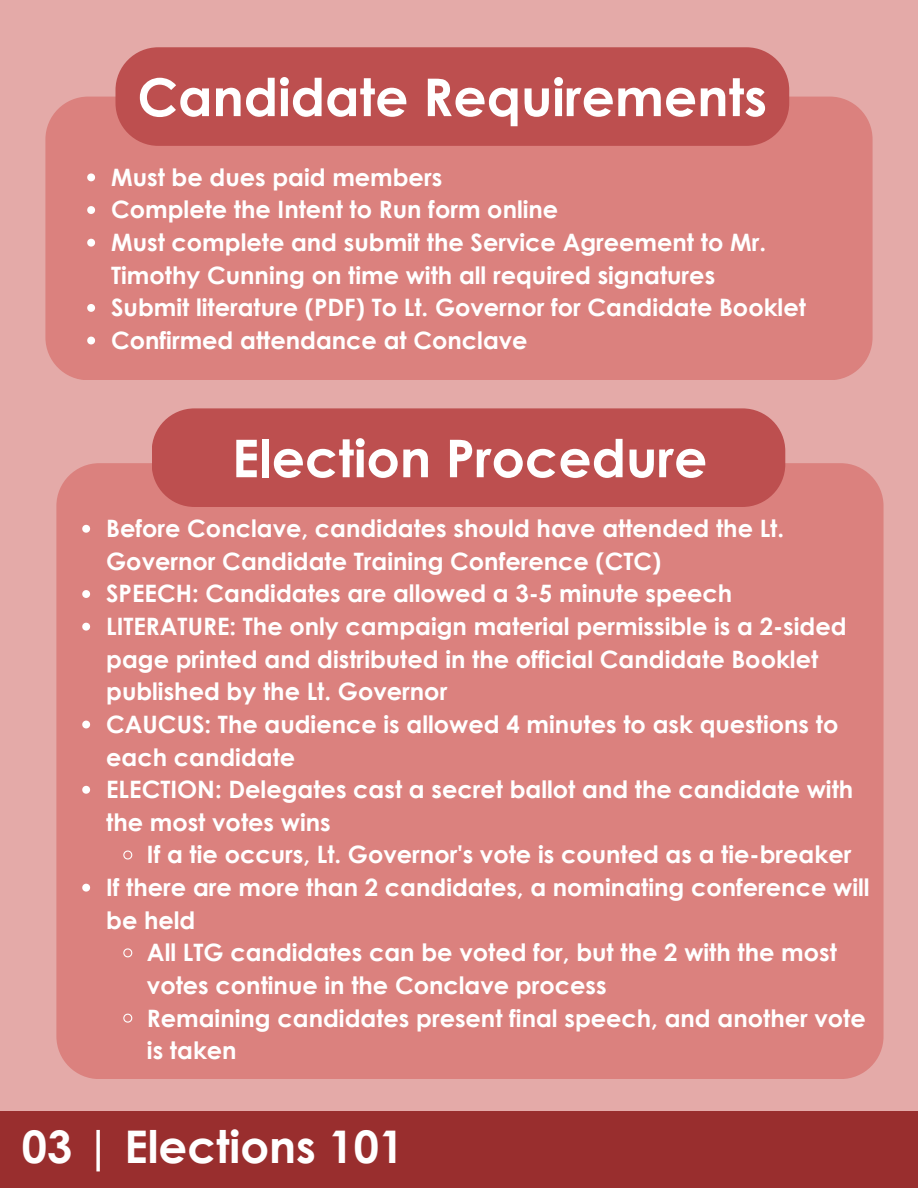
<style>
.page{position:relative;width:918px;height:1188px;background:#e4aaa8}
.page>*{position:absolute;margin:0;border:0;box-sizing:border-box;transform-origin:0 0}
.t1{font:700 52.05px "Century Gothic";color:#fff}
.t2{font:700 45px "Century Gothic";color:#fff}
.t3{font:700 24px/32.7px "Century Gothic";color:#fff}
</style>
<div class="page">
<div style="left:45px;top:97px;width:827px;height:283px;background:#db817e;border-radius:43px"></div>
<div style="left:115px;top:47px;width:674px;height:99px;background:#bd4f4f;border-radius:43px"></div>
<div style="left:56px;top:463px;width:827px;height:616px;background:#db817e;border-radius:43px"></div>
<div style="left:152px;top:408px;width:633px;height:99px;background:#bd4f4f;border-radius:43px"></div>
<svg style="left:82px;top:525px;width:8px;height:8px"></svg>
<svg style="left:82px;top:590px;width:8px;height:8px"></svg>
<svg style="left:82px;top:623px;width:8px;height:8px"></svg>
<svg style="left:82px;top:721px;width:8px;height:7px"></svg>
<svg style="left:82px;top:786px;width:8px;height:8px"></svg>
<svg style="left:123px;top:850px;width:10px;height:10px"></svg>
<svg style="left:82px;top:884px;width:8px;height:8px"></svg>
<svg style="left:123px;top:948px;width:10px;height:10px"></svg>
<svg style="left:123px;top:1013px;width:10px;height:10px"></svg>
<div style="left:0;top:1112px;width:918px;height:76px;background:#992e2e"></div>
<svg style="left:87px;top:173px;width:8px;height:8px"></svg>
<svg style="left:87px;top:206px;width:8px;height:8px"></svg>
<svg style="left:87px;top:239px;width:8px;height:8px"></svg>
<svg style="left:87px;top:304px;width:8px;height:8px"></svg>
<svg style="left:87px;top:337px;width:8px;height:7px"></svg>
<p class="t1" style="left:137px;top:64px;width:631px">Candidate Requirements</p>
<p class="t3" style="left:111px;top:160px;width:333px">Must be dues paid members</p>
<p class="t3" style="left:111px;top:193px;width:449px">Complete the Intent to Run form online</p>
<p class="t3" style="left:111px;top:225px;width:656px">Must complete and submit the Service Agreement to Mr.<br>Timothy Cunning on time with all required signatures</p>
<p class="t3" style="left:111px;top:291px;width:696px">Submit literature (PDF) To Lt. Governor for Candidate Booklet</p>
<p class="t3" style="left:111px;top:323px;width:418px">Confirmed attendance at Conclave</p>
<p class="t1" style="left:232px;top:425px;width:477px">Election Procedure</p>
<p class="t3" style="left:106px;top:511px;width:680px">Before Conclave, candidates should have attended the Lt.<br>Governor Candidate Training Conference (CTC)</p>
<p class="t3" style="left:106px;top:577px;width:628px">SPEECH: Candidates are allowed a 3-5 minute speech</p>
<p class="t3" style="left:106px;top:609px;width:742px">LITERATURE: The only campaign material permissible is a 2-sided page printed and distributed in the official Candidate Booklet published by the Lt. Governor</p>
<p class="t3" style="left:106px;top:707px;width:734px">CAUCUS: The audience is allowed 4 minutes to ask questions to each candidate</p>
<p class="t3" style="left:106px;top:772px;width:749px">ELECTION: Delegates cast a secret ballot and the candidate with the most votes wins</p>
<p class="t3" style="left:147px;top:838px;width:706px">If a tie occurs, Lt. Governor's vote is counted as a tie-breaker</p>
<p class="t3" style="left:106px;top:870px;width:765px">If there are more than 2 candidates, a nominating conference will be held</p>
<p class="t3" style="left:147px;top:936px;width:691px">All LTG candidates can be voted for, but the 2 with the most votes continue in the Conclave process</p>
<p class="t3" style="left:147px;top:1001px;width:720px">Remaining candidates present final speech, and another vote is taken</p>
<p class="t2" style="left:22px;top:1118px;width:384px">03 | Elections 101</p>
</div>
